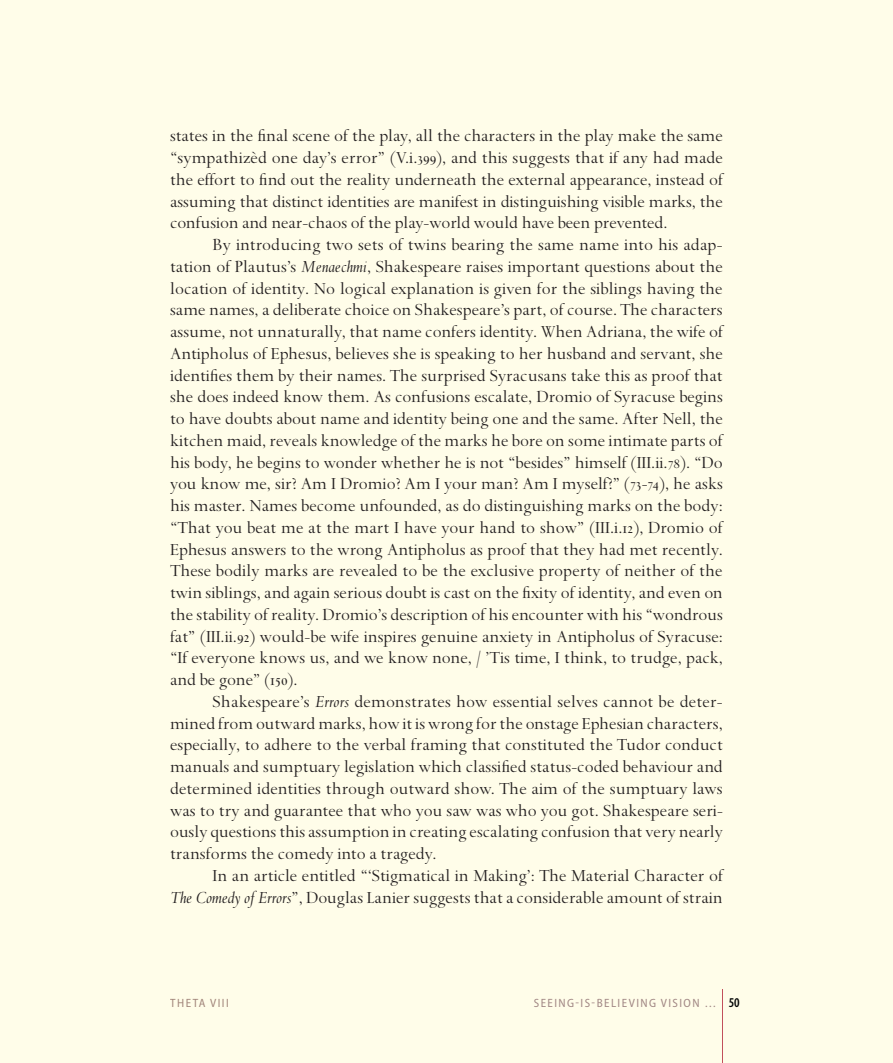
<style>
.page{position:relative;width:893px;height:1063px;background:#fffde9}
.page>*{position:absolute;margin:0;border:0;box-sizing:border-box;transform-origin:0 0}
.t1{font:18.75px/21.8px "Spectrum";color:#231f20;text-align:justify}
.t2{font:semi-condensed 12px "Myriad Pro";letter-spacing:.12em;color:#a18784}
.t3{font:semi-condensed 12px "Myriad Pro";letter-spacing:.12em;color:#a2867b}
.s1{font-family:"Spectrum MT SC"}
.s2{font-style:italic}
.s3{font-weight:600;font-stretch:condensed;font-size:13.5px;color:#030505}
</style>
<div class="page">
<hr style="left:723px;top:990px;width:1px;height:73px;background:#c2505c">
<p class="t1" style="left:170px;top:125px;width:554px">states in the final scene of the play, all the characters in the play make the same “sympathizèd one day’s error” (V.i.<span class="s1">399</span>), and this suggests that if any had made the effort to find out the reality underneath the external appearance, instead of assuming that distinct identities are manifest in distinguishing visible marks, the confusion and near-chaos of the play-world would have been prevented.</p>
<p class="t1" style="left:170px;top:234px;width:554px;text-indent:43px">By introducing two sets of twins bearing the same name into his adap&shy;tation of Plautus’s <span class="s2">Menaechmi</span>, Shakespeare raises important questions about the location of identity. No logical explanation is given for the siblings having the same names, a deliberate choice on Shakespeare’s part, of course. The characters assume, not unnaturally, that name confers identity. When Adriana, the wife of Antipholus of Ephesus, believes she is speaking to her husband and servant, she identifies them by their names. The surprised Syracusans take this as proof that she does indeed know them. As confusions escalate, Dromio of Syracuse begins to have doubts about name and identity being one and the same. After Nell, the kitchen maid, reveals knowledge of the marks he bore on some intimate parts of his body, he begins to wonder whether he is not “besides” himself (III.ii.<span class="s1">78</span>). “Do you know me, sir? Am I Dromio? Am I your man? Am I myself?” (<span class="s1">73</span>-<span class="s1">74</span>), he asks his master. Names become unfounded, as do distinguishing marks on the body: “That you beat me at the mart I have your hand to show” (III.i.<span class="s1">12</span>), Dromio of Ephesus answers to the wrong Antipholus as proof that they had met recently.<br>These bodily marks are revealed to be the exclusive property of neither of the twin siblings, and again serious doubt is cast on the fixity of identity, and even on the stability of reality. Dromio’s description of his encounter with his “wondrous fat” (III.ii.<span class="s1">92</span>) would-be wife inspires genuine anxiety in Antipholus of Syracuse: “If everyone knows us, and we know none, / ’Tis time, I think, to trudge, pack, and be gone” (<span class="s1">150</span>).</p>
<p class="t1" style="left:170px;top:691px;width:554px;text-indent:43px">Shakespeare’s <span class="s2">Errors</span> demonstrates how essential selves cannot be deter&shy;mined from outward marks, how it is wrong for the onstage Ephesian characters, especially, to adhere to the verbal framing that constituted the Tudor conduct manuals and sumptuary legislation which classified status-coded behaviour and determined identities through outward show. The aim of the sumptuary laws was to try and guarantee that who you saw was who you got. Shakespeare seri&shy;ously questions this assumption in creating escalating confusion that very nearly transforms the comedy into a tragedy.</p>
<p class="t1" style="left:170px;top:865px;width:554px;text-align:right">In an article entitled “‘Stigmatical in Making’: The Material Character of<br><span class="s2">The Comedy of Errors</span>”, Douglas Lanier suggests that a considerable amount of strain</p>
<p class="t3" style="left:170px;top:996px;width:60px">THETA VIII</p>
<p class="t2" style="left:534px;top:996px;width:207px">SEEING-IS-BELIEVING VISION … <span class="s3">50</span></p>
</div>
